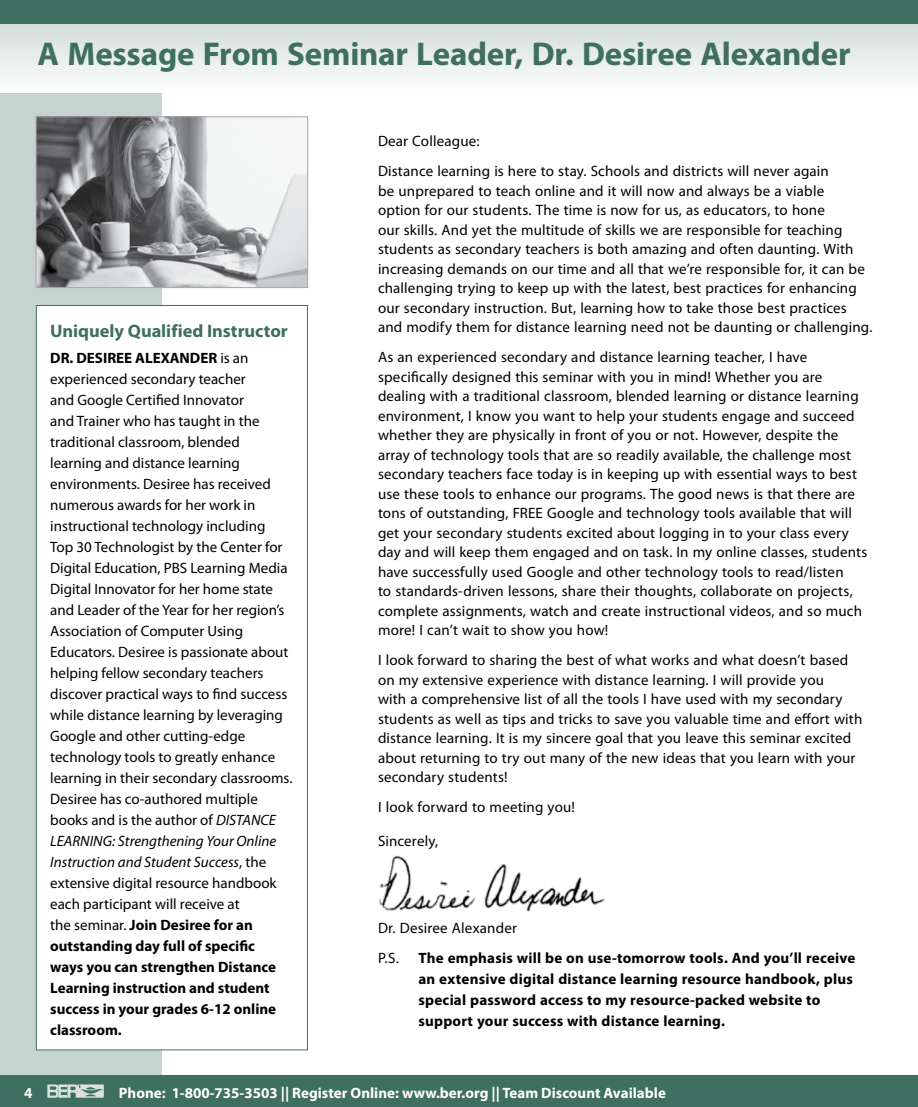
<style>
.page{position:relative;width:918px;height:1107px;background:#fff}
.page>*{position:absolute;margin:0;border:0;box-sizing:border-box;transform-origin:0 0}
.t1{font:700 33px "Myriad Pro";letter-spacing:-.005em;color:#3f6f60}
.t2{font:700 18px "Myriad Pro";letter-spacing:-.005em;color:#3f6f60}
.t3{font:15px/21px "Myriad Pro";letter-spacing:.01em;color:#000}
.t4{font:700 15px/21px "Myriad Pro";letter-spacing:.015em;color:#000}
.t5{font:700 15px "Myriad Pro";color:#fff}
.s1{font-weight:700}
.s2{font-style:italic}
</style>
<div class="page">
<div style="left:0;top:0;width:162px;height:1107px;background:#c5d4cf"></div>
<div style="left:0;top:1076px;width:918px;height:31px;background:#3f6f60"></div>
<svg style="left:47px;top:1084px;width:57px;height:14px"></svg>
<svg style="left:0;top:24px;width:918px;height:68px"></svg>
<div style="left:0;top:0;width:918px;height:24px;background:#3f6f60"></div>
<img style="left:378px;top:855px;width:226px;height:57px">
<div style="left:36px;top:305px;width:271px;height:745px;background:#fff"></div>
<img style="left:38px;top:119px;width:268px;height:167px">
<div style="left:36px;top:117px;width:272px;height:171px;border:1px solid #a7a9ac"></div>
<h1 class="t1" style="left:38px;top:33px;width:815px">A Message From Seminar Leader, Dr. Desiree Alexander</h1>
<p class="t2" style="left:50px;top:320px;width:239px">Uniquely Qualified Instructor</p>
<p class="t3" style="left:50px;top:347px;width:244px"><span class="s1">DR. DESIREE ALEXANDER</span> is an experienced secondary teacher<br>and Google Certified Innovator<br>and Trainer who has taught in the traditional classroom, blended learning and distance learning environments. Desiree has received numerous awards for her work in instructional technology including<br>Top 30 Technologist by the Center for Digital Education, PBS Learning Media Digital Innovator for her home state and Leader of the Year for her region’s Association of Computer Using Educators. Desiree is passionate about helping fellow secondary teachers discover practical ways to find success while distance learning by leveraging Google and other cutting-edge technology tools to greatly enhance learning in their secondary classrooms.<br>Desiree has co-authored multiple books and is the author of <span class="s2">DISTANCE LEARNING: Strengthening Your Online Instruction and Student Success</span>, the extensive digital resource handbook each participant will receive at<br>the seminar. <span class="s1">Join Desiree for an outstanding day full of specific<br>ways you can strengthen Distance Learning instruction and student success in your grades 6-12 online classroom.</span></p>
<p class="t3" style="left:378px;top:126px;width:452px;line-height:30px">Dear Colleague:<br>Distance learning is here to stay. Schools and districts will never again</p>
<p class="t3" style="left:378px;top:181px;width:496px;line-height:19.5px">be unprepared to teach online and it will now and always be a viable<br>option for our students. The time is now for us, as educators, to hone<br>our skills. And yet the multitude of skills we are responsible for teaching students as secondary teachers is both amazing and often daunting. With increasing demands on our time and all that we’re responsible for, it can be challenging trying to keep up with the latest, best practices for enhancing our secondary instruction. But, learning how to take those best practices and modify them for distance learning need not be daunting or challenging.</p>
<p class="t3" style="left:378px;top:347px;width:491px;line-height:19.5px">As an experienced secondary and distance learning teacher, I have specifically designed this seminar with you in mind! Whether you are dealing with a traditional classroom, blended learning or distance learning environment, I know you want to help your students engage and succeed whether they are physically in front of you or not. However, despite the array of technology tools that are so readily available, the challenge most secondary teachers face today is in keeping up with essential ways to best use these tools to enhance our programs. The good news is that there are tons of outstanding, FREE Google and technology tools available that will get your secondary students excited about logging in to your class every day and will keep them engaged and on task. In my online classes, students have successfully used Google and other technology tools to read/listen<br>to standards-driven lessons, share their thoughts, collaborate on projects, complete assignments, watch and create instructional videos, and so much more! I can’t wait to show you how!</p>
<p class="t3" style="left:378px;top:650px;width:486px;line-height:19.5px">I look forward to sharing the best of what works and what doesn’t based on my extensive experience with distance learning. I will provide you<br>with a comprehensive list of all the tools I have used with my secondary students as well as tips and tricks to save you valuable time and effort with distance learning. It is my sincere goal that you leave this seminar excited about returning to try out many of the new ideas that you learn with your secondary students!</p>
<p class="t3" style="left:378px;top:796px;width:199px">I look forward to meeting you!</p>
<p class="t3" style="left:378px;top:830px;width:62px">Sincerely,</p>
<p class="t3" style="left:378px;top:913px;width:141px;line-height:30px">Dr. Desiree Alexander<br>P.S.</p>
<p class="t4" style="left:418px;top:947px;width:438px">The emphasis will be on use-tomorrow tools. And you’ll receive an extensive digital distance learning resource handbook, plus special password access to my resource-packed website to support your success with distance learning.</p>
<p class="t5" style="left:24px;top:1083px;width:10px">4</p>
<p class="t5" style="left:119px;top:1083px;width:549px">Phone: 1-800-735-3503 || Register Online: www.ber.org || Team Discount Available</p>
</div>
